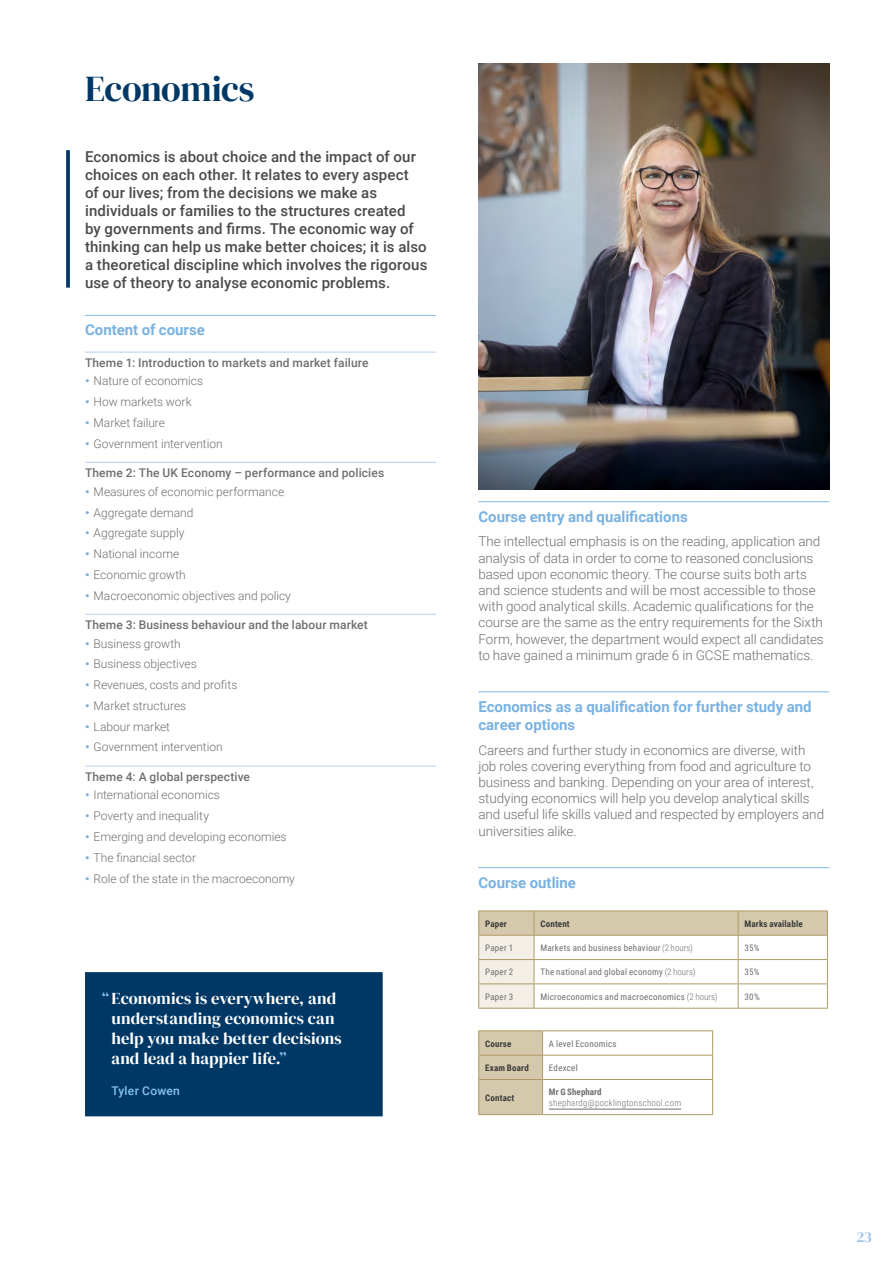
<style>
.page{position:relative;width:893px;height:1263px;background:#fff}
.page>*{position:absolute;margin:0;border:0;box-sizing:border-box;transform-origin:0 0}
.t1{font:36px "DM Serif Display";letter-spacing:-.015em;color:#003865}
.t2{font:16.5px/19.8px "DM Serif Display";color:#fff}
.t3{font:500 15px/18px "Roboto";letter-spacing:.01em;color:#4a4a49}
.t4{font:700 15px/18px "Roboto";color:#7ab2e1}
.t5{font:15px "DM Serif Display";color:#99c1e8}
.t6{font:300 13.5px/16.2px "Roboto";letter-spacing:-.005em;color:#706f6f}
.t7{font:300 12px "Roboto";color:#706f6f}
.t8{font:500 12px "Roboto";letter-spacing:.01em;color:#706f6f}
.t9{font:500 12px "Roboto";letter-spacing:.025em;color:#89c2eb}
.t10{font:9px "Roboto Condensed";letter-spacing:.025em;color:#706f6f}
.t11{font:700 9px "Roboto Condensed";letter-spacing:.02em;color:#3c3c3b}
.t12{font:300 9px "Roboto Condensed";letter-spacing:.025em;color:#706f6f}
.t13{font:700 9px "Roboto Condensed";letter-spacing:.005em;color:#706f6f}
.s1{font-weight:900;color:#7ab2e1}
.s2{color:#89c2eb}
.s3{font-weight:300}
</style>
<div class="page">
<svg style="left:66px;top:150px;width:4px;height:138px"></svg>
<hr style="left:85px;top:315px;width:351px;height:1px;background:#89c2eb">
<hr style="left:85px;top:352px;width:351px;height:1px;background:#b5d0ee">
<hr style="left:85px;top:462px;width:351px;height:1px;background:#b5d0ee">
<hr style="left:85px;top:614px;width:351px;height:1px;background:#b5d0ee">
<hr style="left:85px;top:766px;width:351px;height:1px;background:#b5d0ee">
<hr style="left:478px;top:501px;width:351px;height:1px;background:#89c2eb">
<hr style="left:478px;top:691px;width:351px;height:1px;background:#89c2eb">
<hr style="left:478px;top:867px;width:351px;height:1px;background:#89c2eb">
<hr style="left:478px;top:910px;width:56px;height:1px;background:#ae9a64">
<hr style="left:534px;top:910px;width:204px;height:1px;background:#ae9a64">
<hr style="left:738px;top:910px;width:90px;height:1px;background:#ae9a64">
<hr style="left:534px;top:1008px;width:204px;height:1px;background:#ae9a64">
<hr style="left:738px;top:1008px;width:90px;height:1px;background:#ae9a64">
<svg style="left:478px;top:911px;width:350px;height:97px"></svg>
<hr style="left:478px;top:1008px;width:56px;height:1px;background:#ae9a64">
<hr style="left:543px;top:1055px;width:170px;height:1px;background:#ae9a64">
<hr style="left:543px;top:1079px;width:170px;height:1px;background:#ae9a64">
<hr style="left:543px;top:1030px;width:170px;height:1px;background:#ae9a64">
<svg style="left:712px;top:1031px;width:1px;height:48px"></svg>
<hr style="left:712px;top:1080px;width:1px;height:34px;background:#ae9a64">
<hr style="left:543px;top:1114px;width:170px;height:1px;background:#ae9a64">
<hr style="left:478px;top:1030px;width:65px;height:1px;background:#ae9a64">
<svg style="left:478px;top:1031px;width:65px;height:83px;background:#d3c6a9"></svg>
<hr style="left:478px;top:1080px;width:1px;height:34px;background:#ae9a64">
<hr style="left:542px;top:1080px;width:1px;height:34px;background:#ae9a64">
<hr style="left:478px;top:1114px;width:65px;height:1px;background:#ae9a64">
<hr style="left:549px;top:1109px;width:132px;height:1px;background:#706f6f">
<img style="left:478px;top:64px;width:351px;height:425px">
<div style="left:85px;top:972px;width:298px;height:144px;background:#003865"></div>
<h1 class="t1" style="left:85px;top:68px;width:171px">Economics</h1>
<p class="t3" style="left:85px;top:147px;width:344px">Economics is about choice and the impact of our choices on each other. It relates to every aspect<br>of our lives; from the decisions we make as individuals or families to the structures created<br>by governments and firms. The economic way of thinking can help us make better choices; it is also a theoretical discipline which involves the rigorous use of theory to analyse economic problems.</p>
<p class="t4" style="left:85px;top:320px;width:121px">Content of course</p>
<p class="t8" style="left:85px;top:354px;width:285px">Theme 1: Introduction to markets and market failure</p>
<p class="t7" style="left:85px;top:373px;width:120px"><span class="s1">•</span> Nature of economics</p>
<p class="t7" style="left:85px;top:394px;width:108px"><span class="s1">•</span> How markets work</p>
<p class="t7" style="left:85px;top:414px;width:82px"><span class="s1">•</span> Market failure</p>
<p class="t7" style="left:85px;top:435px;width:139px"><span class="s1">•</span> Government intervention</p>
<p class="t8" style="left:85px;top:464px;width:301px">Theme 2: The UK Economy – performance and policies</p>
<p class="t7" style="left:85px;top:483px;width:201px"><span class="s1">•</span> Measures of economic performance</p>
<p class="t7" style="left:85px;top:504px;width:110px"><span class="s1">•</span> Aggregate demand</p>
<p class="t7" style="left:85px;top:525px;width:101px"><span class="s1">•</span> Aggregate supply</p>
<p class="t7" style="left:85px;top:545px;width:96px"><span class="s1">•</span> National income</p>
<p class="t7" style="left:85px;top:566px;width:102px"><span class="s1">•</span> Economic growth</p>
<p class="t7" style="left:85px;top:587px;width:207px"><span class="s1">•</span> Macroeconomic objectives and policy</p>
<p class="t8" style="left:85px;top:616px;width:284px">Theme 3: Business behaviour and the labour market</p>
<p class="t7" style="left:85px;top:635px;width:97px"><span class="s1">•</span> Business growth</p>
<p class="t7" style="left:85px;top:656px;width:113px"><span class="s1">•</span> Business objectives</p>
<p class="t7" style="left:85px;top:676px;width:154px"><span class="s1">•</span> Revenues, costs and profits</p>
<p class="t7" style="left:85px;top:697px;width:103px"><span class="s1">•</span> Market structures</p>
<p class="t7" style="left:85px;top:718px;width:87px"><span class="s1">•</span> Labour market</p>
<p class="t7" style="left:85px;top:739px;width:139px"><span class="s1">•</span> Government intervention</p>
<p class="t8" style="left:85px;top:768px;width:167px">Theme 4: A global perspective</p>
<p class="t7" style="left:85px;top:787px;width:136px"><span class="s1">•</span> International economics</p>
<p class="t7" style="left:85px;top:807px;width:126px"><span class="s1">•</span> Poverty and inequality</p>
<p class="t7" style="left:85px;top:828px;width:203px"><span class="s1">•</span> Emerging and developing economies</p>
<p class="t7" style="left:85px;top:849px;width:113px"><span class="s1">•</span> The financial sector</p>
<p class="t7" style="left:85px;top:870px;width:211px"><span class="s1">•</span> Role of the state in the macroeconomy</p>
<p class="t2" style="left:111px;top:989px;width:232px;text-indent:-9px"><span class="s2">“</span> Economics is everywhere, and understanding economics can help you make better decisions and lead a happier life.<span class="s2">”</span></p>
<p class="t9" style="left:112px;top:1082px;width:70px">Tyler Cowen</p>
<p class="t4" style="left:478px;top:507px;width:211px">Course entry and qualifications</p>
<p class="t6" style="left:478px;top:533px;width:347px">The intellectual emphasis is on the reading, application and analysis of data in order to come to reasoned conclusions based upon economic theory. The course suits both arts and science students and will be most accessible to those with good analytical skills. Academic qualifications for the course are the same as the entry requirements for the Sixth Form, however, the department would expect all candidates to have gained a minimum grade 6 in GCSE mathematics.</p>
<p class="t4" style="left:478px;top:697px;width:335px">Economics as a qualification for further study and career options</p>
<p class="t6" style="left:478px;top:741px;width:347px">Careers and further study in economics are diverse, with job roles covering everything from food and agriculture to business and banking. Depending on your area of interest, studying economics will help you develop analytical skills and useful life skills valued and respected by employers and universities alike.</p>
<p class="t4" style="left:478px;top:873px;width:99px">Course outline</p>
<p class="t11" style="left:485px;top:917px;width:23px">Paper</p>
<p class="t11" style="left:540px;top:917px;width:31px">Content</p>
<p class="t11" style="left:744px;top:917px;width:60px">Marks available</p>
<p class="t10" style="left:485px;top:941px;width:30px">Paper 1</p>
<p class="t10" style="left:540px;top:941px;width:154px">Markets and business behaviour <span class="s3">(2 hours)</span></p>
<p class="t10" style="left:744px;top:941px;width:17px">35%</p>
<p class="t10" style="left:485px;top:966px;width:30px">Paper 2</p>
<p class="t10" style="left:540px;top:966px;width:156px">The national and global economy <span class="s3">(2 hours)</span></p>
<p class="t10" style="left:744px;top:966px;width:17px">35%</p>
<p class="t10" style="left:485px;top:990px;width:30px">Paper 3</p>
<p class="t10" style="left:540px;top:990px;width:179px">Microeconomics and macroeconomics <span class="s3">(2 hours)</span></p>
<p class="t10" style="left:744px;top:990px;width:17px">30%</p>
<p class="t11" style="left:485px;top:1037px;width:28px">Course</p>
<p class="t10" style="left:549px;top:1037px;width:69px">A level Economics</p>
<p class="t11" style="left:485px;top:1061px;width:45px">Exam Board</p>
<p class="t10" style="left:549px;top:1061px;width:30px">Edexcel</p>
<p class="t11" style="left:485px;top:1091px;width:31px">Contact</p>
<p class="t13" style="left:549px;top:1086px;width:54px">Mr G Shephard</p>
<p class="t12" style="left:549px;top:1096px;width:134px">shephardg@pocklingtonschool.com</p>
<p class="t5" style="left:856px;top:1228px;width:17px">23</p>
</div>
